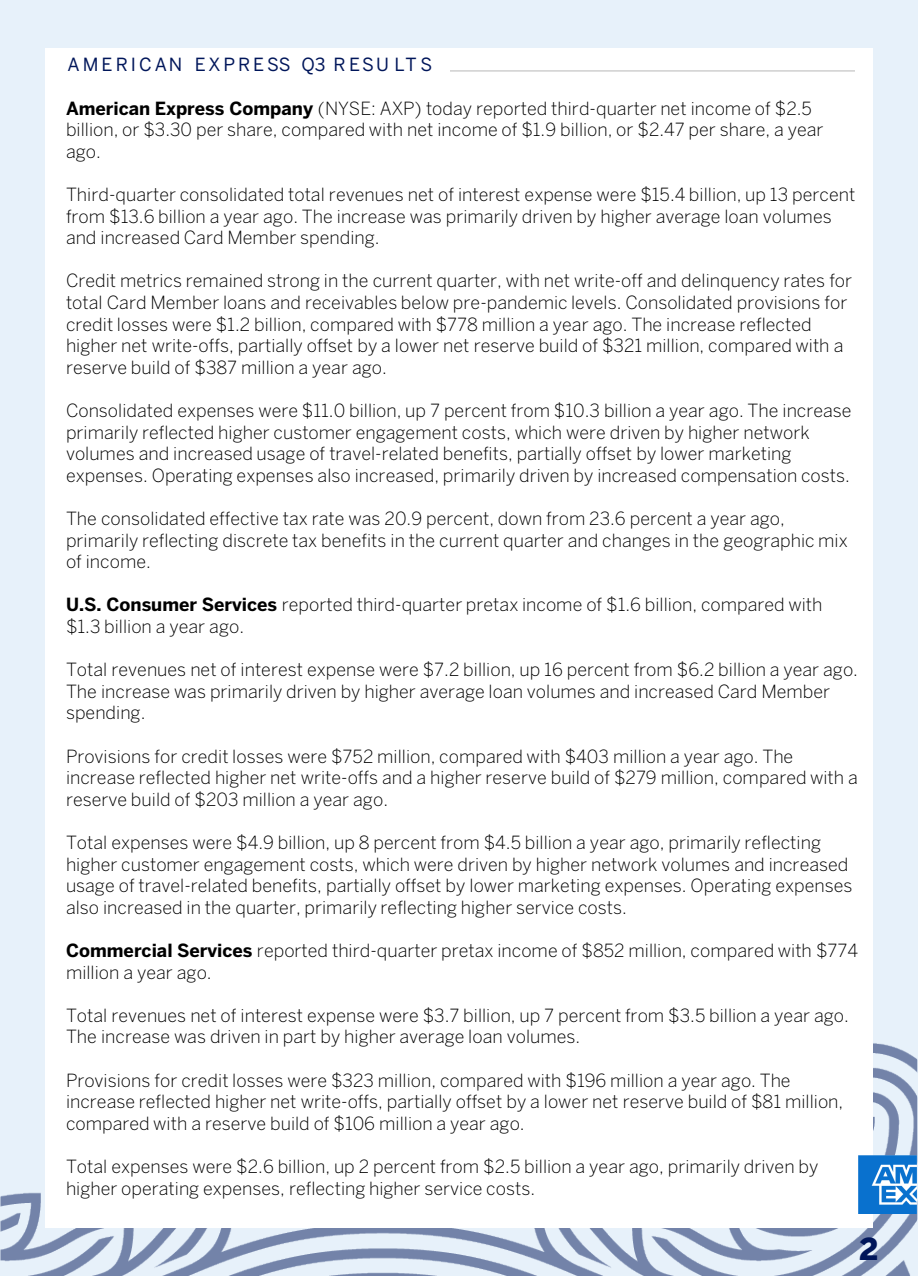
<style>
.page{position:relative;width:918px;height:1276px;background:#e7f1fa}
.page>*{position:absolute;margin:0;border:0;box-sizing:border-box;transform-origin:0 0}
.t1{font:900 30px "Benton Sans";color:#00165a}
.t2{font:300 18px/21.6px "Benton Sans";color:#000}
.t3{font:18px "Benton Sans";letter-spacing:.16em;color:#00165a}
.s1{font-weight:700}
</style>
<div class="page">
<img style="left:0;top:1043px;width:918px;height:233px">
<div style="left:45px;top:48px;width:828px;height:1179px;background:#fff"></div>
<hr style="left:450px;top:70px;width:405px;height:1px;background:#bfbfbf">
<img style="left:859px;top:1155px;width:58px;height:58px">
<p class="t3" style="left:67px;top:52px;width:366px">AMERICAN EXPRESS Q3 RESU LTS</p>
<p class="t2" style="left:66px;top:96px;width:759px"><span class="s1">American Express Company</span> (NYSE: AXP) today reported third-quarter net income of $2.5 billion, or $3.30 per share, compared with net income of $1.9 billion, or $2.47 per share, a year ago.</p>
<p class="t2" style="left:66px;top:182px;width:791px">Third-quarter consolidated total revenues net of interest expense were $15.4 billion, up 13 percent from $13.6 billion a year ago. The increase was primarily driven by higher average loan volumes and increased Card Member spending.</p>
<p class="t2" style="left:66px;top:269px;width:788px">Credit metrics remained strong in the current quarter, with net write-off and delinquency rates for total Card Member loans and receivables below pre-pandemic levels. Consolidated provisions for credit losses were $1.2 billion, compared with $778 million a year ago. The increase reflected higher net write-offs, partially offset by a lower net reserve build of $321 million, compared with a reserve build of $387 million a year ago.</p>
<p class="t2" style="left:66px;top:398px;width:787px">Consolidated expenses were $11.0 billion, up 7 percent from $10.3 billion a year ago. The increase primarily reflected higher customer engagement costs, which were driven by higher network volumes and increased usage of travel-related benefits, partially offset by lower marketing expenses. Operating expenses also increased, primarily driven by increased compensation costs.</p>
<p class="t2" style="left:66px;top:506px;width:783px">The consolidated effective tax rate was 20.9 percent, down from 23.6 percent a year ago, primarily reflecting discrete tax benefits in the current quarter and changes in the geographic mix of income.</p>
<p class="t2" style="left:66px;top:593px;width:758px"><span class="s1">U.S. Consumer Services</span> reported third-quarter pretax income of $1.6 billion, compared with $1.3 billion a year ago.</p>
<p class="t2" style="left:66px;top:658px;width:794px">Total revenues net of interest expense were $7.2 billion, up 16 percent from $6.2 billion a year ago.<br>The increase was primarily driven by higher average loan volumes and increased Card Member spending.</p>
<p class="t2" style="left:66px;top:744px;width:794px">Provisions for credit losses were $752 million, compared with $403 million a year ago. The increase reflected higher net write-offs and a higher reserve build of $279 million, compared with a reserve build of $203 million a year ago.</p>
<p class="t2" style="left:66px;top:830px;width:788px">Total expenses were $4.9 billion, up 8 percent from $4.5 billion a year ago, primarily reflecting higher customer engagement costs, which were driven by higher network volumes and increased usage of travel-related benefits, partially offset by lower marketing expenses. Operating expenses also increased in the quarter, primarily reflecting higher service costs.</p>
<p class="t2" style="left:66px;top:938px;width:794px"><span class="s1">Commercial Services</span> reported third-quarter pretax income of $852 million, compared with $774 million a year ago.</p>
<p class="t2" style="left:66px;top:1003px;width:784px">Total revenues net of interest expense were $3.7 billion, up 7 percent from $3.5 billion a year ago.<br>The increase was driven in part by higher average loan volumes.</p>
<p class="t2" style="left:66px;top:1068px;width:779px">Provisions for credit losses were $323 million, compared with $196 million a year ago. The increase reflected higher net write-offs, partially offset by a lower net reserve build of $81 million, compared with a reserve build of $106 million a year ago.</p>
<p class="t2" style="left:66px;top:1154px;width:754px">Total expenses were $2.6 billion, up 2 percent from $2.5 billion a year ago, primarily driven by higher operating expenses, reflecting higher service costs.</p>
<h1 class="t1" style="left:860px;top:1226px;width:20px">2</h1>
</div>
